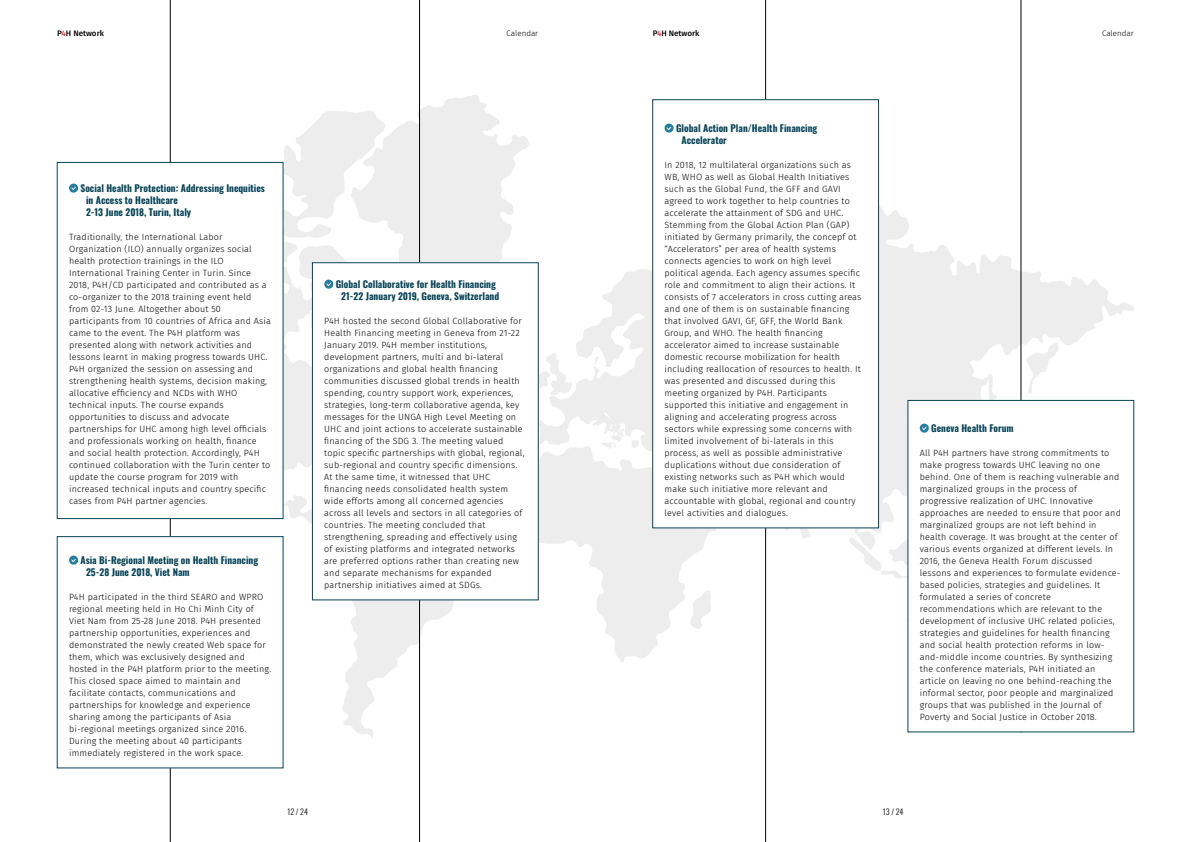
<style>
.page{position:relative;width:1191px;height:842px;background:#fff}
.page>*{position:absolute;margin:0;border:0;box-sizing:border-box;transform-origin:0 0}
.Sub_header_Oswald_Bo{font:700 9.5px/12px "Oswald";color:#074457}
.Body_text_Fira_Sans{font:300 9px/12px "Fira Sans";letter-spacing:.02em;color:#000}
.t1{font:500 8px "Fira Sans";color:#000}
.t2{font:300 8px "Fira Sans";color:#000}
.t3{font:300 8px "Oswald";color:#000}
.s1{color:#e62330}
</style>
<div class="page">
<svg style="left:539px;top:202px;width:595px;height:350px"></svg>
<svg style="left:947px;top:373px;width:50px;height:27px"></svg>
<svg style="left:386px;top:95px;width:143px;height:167px;fill:#ededed"></svg>
<svg style="left:508px;top:445px;width:209px;height:217px;fill:#ededed"></svg>
<svg style="left:539px;top:353px;width:34px;height:42px"></svg>
<svg style="left:62px;top:336px;width:403px;height:403px"></svg>
<svg style="left:848px;top:500px;width:59px;height:78px"></svg>
<svg style="left:601px;top:442px;width:12px;height:7px"></svg>
<hr style="left:170px;top:0;width:1px;height:842px;background:#000">
<hr style="left:419px;top:0;width:1px;height:842px;background:#000">
<hr style="left:765px;top:0;width:1px;height:842px;background:#000">
<hr style="left:1020px;top:0;width:1px;height:732px;background:#000">
<div style="left:57px;top:162px;width:226px;height:357px;background:#fff"></div>
<svg style="left:69px;top:184px;width:9px;height:9px"></svg>
<div style="left:57px;top:162px;width:226px;height:357px;border:1px solid #074457"></div>
<div style="left:312px;top:263px;width:226px;height:337px;background:#fff"></div>
<svg style="left:254px;top:110px;width:132px;height:226px"></svg>
<div style="left:312px;top:262px;width:227px;height:338px;border:1px solid #074457"></div>
<div style="left:57px;top:537px;width:226px;height:231px;background:#fff"></div>
<svg style="left:69px;top:556px;width:9px;height:9px"></svg>
<div style="left:908px;top:400px;width:225px;height:332px;background:#fff"></div>
<svg style="left:919px;top:424px;width:9px;height:9px"></svg>
<div style="left:652px;top:100px;width:226px;height:428px;background:#fff"></div>
<svg style="left:664px;top:124px;width:9px;height:9px"></svg>
<div style="left:652px;top:99px;width:227px;height:429px;border:1px solid #074457"></div>
<p class="t1" style="left:57px;top:27px;width:48px">P<span class="s1">4</span>H Network</p>
<p class="t2" style="left:506px;top:27px;width:33px">Calendar</p>
<p class="t1" style="left:652px;top:27px;width:48px">P<span class="s1">4</span>H Network</p>
<p class="t2" style="left:1102px;top:27px;width:33px">Calendar</p>
<p class="Sub_header_Oswald_Bo" style="left:86px;top:183px;width:180px;text-indent:-6px">Social Health Protection: Addressing Inequities in Access to Healthcare</p>
<p class="Sub_header_Oswald_Bo" style="left:86px;top:207px;width:107px">2-13 June 2018, Turin, Italy</p>
<p class="Body_text_Fira_Sans" style="left:69px;top:231px;width:203px">Traditionally, the International Labor Organization (ILO) annually organizes social health protection trainings in the ILO International Training Center in Turin. Since 2018, P4H/CD participated and contributed as a co-organizer to the 2018 training event held from 02-13 June. Altogether about 50 participants from 10 countries of Africa and Asia came to the event. The P4H platform was presented along with network activities and lessons learnt in making progress towards UHC.<br>P4H organized the session on assessing and strengthening health systems, decision making, allocative efficiency and NCDs with WHO technical inputs. The course expands opportunities to discuss and advocate partnerships for UHC among high level officials and professionals working on health, finance and social health protection. Accordingly, P4H continued collaboration with the Turin center to update the course program for 2019 with increased technical inputs and country specific cases from P4H partner agencies.</p>
<p class="Sub_header_Oswald_Bo" style="left:86px;top:555px;width:174px;text-indent:-6px">Asia Bi-Regional Meeting on Health Financing<br>25-28 June 2018, Viet Nam</p>
<p class="Body_text_Fira_Sans" style="left:69px;top:591px;width:204px">P4H participated in the third SEARO and WPRO regional meeting held in Ho Chi Minh City of Viet Nam from 25-28 June 2018. P4H presented partnership opportunities, experiences and demonstrated the newly created Web space for them, which was exclusively designed and hosted in the P4H platform prior to the meeting.<br>This closed space aimed to maintain and facilitate contacts, communications and partnerships for knowledge and experience sharing among the participants of Asia bi-regional meetings organized since 2016.<br>During the meeting about 40 participants immediately registered in the work space.</p>
<p class="Sub_header_Oswald_Bo" style="left:336px;top:279px;width:162px">Global Collaborative for Health Financing</p>
<p class="Sub_header_Oswald_Bo" style="left:341px;top:291px;width:159px">21-22 January 2019, Geneva, Switzerland</p>
<p class="Body_text_Fira_Sans" style="left:324px;top:315px;width:202px">P4H hosted the second Global Collaborative for Health Financing meeting in Geneva from 21-22<br>January 2019. P4H member institutions, development partners, multi and bi-lateral organizations and global health financing communities discussed global trends in health spending, country support work, experiences, strategies, long-term collaborative agenda, key messages for the UNGA High Level Meeting on UHC and joint actions to accelerate sustainable financing of the SDG 3. The meeting valued topic specific partnerships with global, regional, sub-regional and country specific dimensions.<br>At the same time, it witnessed that UHC financing needs consolidated health system wide efforts among all concerned agencies across all levels and sectors in all categories of countries. The meeting concluded that strengthening, spreading and effectively using of existing platforms and integrated networks are preferred options rather than creating new and separate mechanisms for expanded partnership initiatives aimed at SDGs.</p>
<p class="Sub_header_Oswald_Bo" style="left:676px;top:123px;width:143px">Global Action Plan/Health Financing</p>
<p class="Sub_header_Oswald_Bo" style="left:681px;top:135px;width:47px">Accelerator</p>
<p class="Body_text_Fira_Sans" style="left:664px;top:159px;width:198px">In 2018, 12 multilateral organizations such as WB, WHO as well as Global Health Initiatives such as the Global Fund, the GFF and GAVI agreed to work together to help countries to accelerate the attainment of SDG and UHC.<br>Stemming from the Global Action Plan (GAP) initiated by Germany primarily, the concepf ot “Accelerators” per area of health systems connects agencies to work on high level political agenda. Each agency assumes specific role and commitment to align their actions. It consists of 7 accelerators in cross cutting areas and one of them is on sustainable financing that involved GAVI, GF, GFF, the World Bank Group, and WHO. The health financing accelerator aimed to increase sustainable domestic recourse mobilization for health including reallocation of resources to health. It was presented and discussed during this meeting organized by P4H. Participants supported this initiative and engagement in aligning and accelerating progress across sectors while expressing some concerns with limited involvement of bi-laterals in this process, as well as possible administrative duplications without due consideration of existing networks such as P4H which would make such initiative more relevant and accountable with global, regional and country level activities and dialogues.</p>
<p class="Sub_header_Oswald_Bo" style="left:931px;top:423px;width:84px">Geneva Health Forum</p>
<p class="Body_text_Fira_Sans" style="left:919px;top:447px;width:203px">All P4H partners have strong commitments to make progress towards UHC leaving no one behind. One of them is reaching vulnerable and marginalized groups in the process of progressive realization of UHC. Innovative approaches are needed to ensure that poor and marginalized groups are not left behind in health coverage. It was brought at the center of various events organized at different levels. In 2016, the Geneva Health Forum discussed lessons and experiences to formulate evidence&shy;based policies, strategies and guidelines. It formulated a series of concrete recommendations which are relevant to the development of inclusive UHC related policies, strategies and guidelines for health financing and social health protection reforms in low&shy;and-middle income countries. By synthesizing the conference materials, P4H initiated an article on leaving no one behind-reaching the informal sector, poor people and marginalized groups that was published in the Journal of Poverty and Social Justice in October 2018.</p>
<p class="t3" style="left:287px;top:804px;width:22px">12 / 24</p>
<p class="t3" style="left:883px;top:804px;width:22px">13 / 24</p>
</div>
